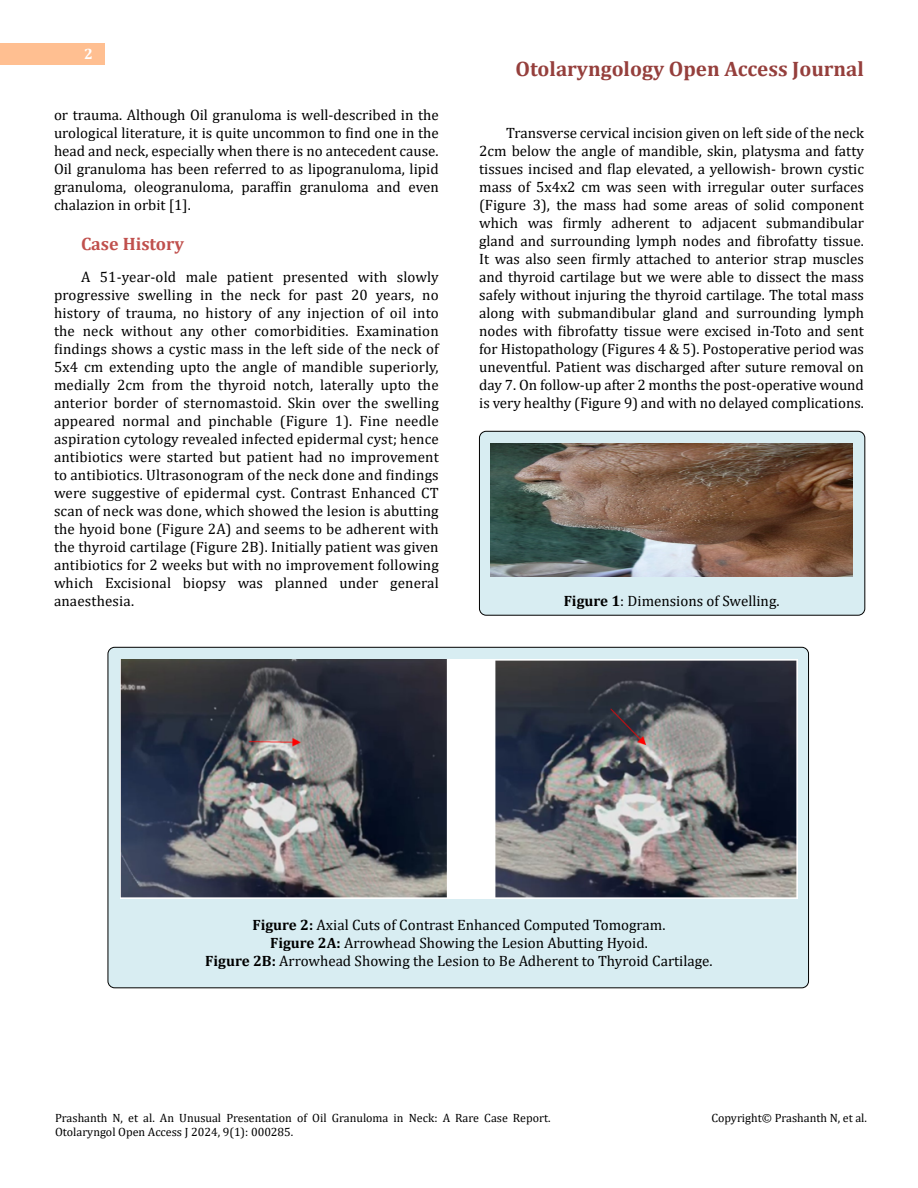
<style>
.page{position:relative;width:918px;height:1188px;background:#fff}
.page>*{position:absolute;margin:0;border:0;box-sizing:border-box;transform-origin:0 0}
.t1{font:700 21px "Cambria";color:#953f3c}
.t2{font:700 18px "Cambria";color:#c0504d}
.t3{font:15px/18px "Cambria";color:#000;text-align:justify}
.t4{font:700 15px "Cambria";color:#fff}
.t5{font:12px/14.2px "Cambria";color:#000}
.s1{font-weight:700}
</style>
<div class="page">
<div style="left:0;top:43px;width:105px;height:21px;background:#ffbf91"></div>
<div style="left:108px;top:647px;width:701px;height:341px;background:#d8edf2;border-radius:7px"></div>
<div style="left:479px;top:431px;width:386px;height:184px;background:#d8edf2;border-radius:7px"></div>
<div style="left:479px;top:431px;width:386px;height:185px;border:1px solid #000;border-radius:7px"></div>
<img style="left:490px;top:444px;width:363px;height:133px">
<img style="left:120px;top:660px;width:678px;height:239px">
<p class="t4" style="left:84px;top:44px;width:10px">2</p>
<p class="t3" style="left:54px;top:105px;width:386px">or trauma. Although Oil granuloma is well-described in the urological literature, it is quite uncommon to find one in the head and neck, especially when there is no antecedent cause.<br>Oil granuloma has been referred to as lipogranuloma, lipid granuloma, oleogranuloma, paraffin granuloma and even chalazion in orbit [1].</p>
<p class="t2" style="left:81px;top:231px;width:105px">Case History</p>
<p class="t3" style="left:54px;top:267px;width:386px;text-indent:27px">A 51-year-old male patient presented with slowly progressive swelling in the neck for past 20 years, no history of trauma, no history of any injection of oil into the neck without any other comorbidities. Examination findings shows a cystic mass in the left side of the neck of 5x4 cm extending upto the angle of mandible superiorly, medially 2cm from the thyroid notch, laterally upto the anterior border of sternomastoid. Skin over the swelling appeared normal and pinchable (Figure 1). Fine needle aspiration cytology revealed infected epidermal cyst; hence antibiotics were started but patient had no improvement to antibiotics. Ultrasonogram of the neck done and findings were suggestive of epidermal cyst. Contrast Enhanced CT scan of neck was done, which showed the lesion is abutting the hyoid bone (Figure 2A) and seems to be adherent with the thyroid cartilage (Figure 2B). Initially patient was given antibiotics for 2 weeks but with no improvement following which Excisional biopsy was planned under general anaesthesia.</p>
<h1 class="t1" style="left:516px;top:54px;width:350px">Otolaryngology Open Access Journal</h1>
<p class="t3" style="left:479px;top:123px;width:386px;text-indent:27px">Transverse cervical incision given on left side of the neck 2cm below the angle of mandible, skin, platysma and fatty tissues incised and flap elevated, a yellowish- brown cystic mass of 5x4x2 cm was seen with irregular outer surfaces (Figure 3), the mass had some areas of solid component which was firmly adherent to adjacent submandibular gland and surrounding lymph nodes and fibrofatty tissue.<br>It was also seen firmly attached to anterior strap muscles and thyroid cartilage but we were able to dissect the mass safely without injuring the thyroid cartilage. The total mass along with submandibular gland and surrounding lymph nodes with fibrofatty tissue were excised in-Toto and sent for Histopathology (Figures 4 &amp; 5). Postoperative period was uneventful. Patient was discharged after suture removal on day 7. On follow-up after 2 months the post-operative wound is very healthy (Figure 9) and with no delayed complications.</p>
<p class="t3" style="left:564px;top:591px;width:217px"><span class="s1">Figure 1</span>: Dimensions of Swelling.</p>
<p class="t3" style="left:205px;top:915px;width:509px;text-align:center"><span class="s1">Figure 2:</span> Axial Cuts of Contrast Enhanced Computed Tomogram.<br><span class="s1">Figure 2A:</span> Arrowhead Showing the Lesion Abutting Hyoid.<br><span class="s1">Figure 2B:</span> Arrowhead Showing the Lesion to Be Adherent to Thyroid Cartilage.</p>
<p class="t5" style="left:55px;top:1111px;width:497px">Prashanth N, et al. An Unusual Presentation of Oil Granuloma in Neck: A Rare Case Report.<br>Otolaryngol Open Access J 2024, 9(1): 000285.</p>
<p class="t5" style="left:711px;top:1111px;width:157px">Copyright© Prashanth N, et al.</p>
</div>
